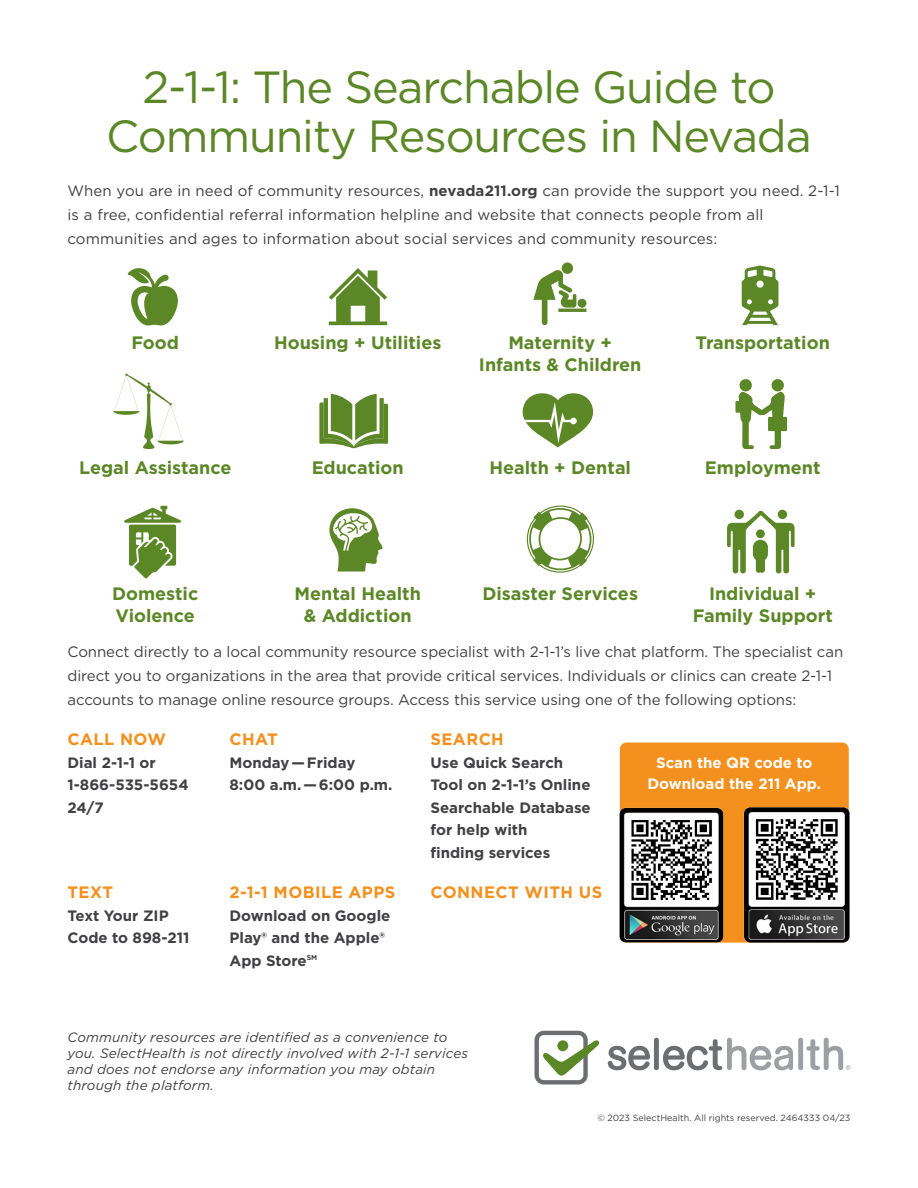
<style>
.page{position:relative;width:918px;height:1188px;background:#fff}
.page>*{position:absolute;margin:0;border:0;box-sizing:border-box;transform-origin:0 0}
._2016_Headline__Lg_G{font:45px/48.6px "Gotham";letter-spacing:-.025em;color:#5c8727;text-align:center}
.resources{font:700 18px/21.6px "Gotham";color:#5c8727;text-align:center}
._2016_Subhead__Gotha{font:700 16.5px "Gotham";letter-spacing:.025em;color:#f4901d}
.Orange_Subheading{font:700 16.5px "Gotham";letter-spacing:.025em;color:#f4901d}
._2016_Body_Copy__Got{font:15px/24px "Gotham";letter-spacing:-.005em;color:#414042}
.callouts{font:700 15px/22.5px "Gotham";color:#414042}
.callouts-2{font:700 15px/21px "Gotham";color:#fff;text-align:center}
._2016_Body_Copy__Got-2{font:italic 13.5px/16.2px "Gotham";letter-spacing:.01em;color:#414042}
.t1{font:9px "Gotham";color:#414042}
.s1{font-weight:700}
</style>
<div class="page">
<svg style="left:127px;top:268px;width:51px;height:57px"></svg>
<svg style="left:329px;top:268px;width:58px;height:57px"></svg>
<svg style="left:742px;top:266px;width:36px;height:59px"></svg>
<svg style="left:533px;top:262px;width:53px;height:63px"></svg>
<svg style="left:319px;top:394px;width:69px;height:54px"></svg>
<svg style="left:523px;top:393px;width:70px;height:54px"></svg>
<svg style="left:113px;top:373px;width:71px;height:76px"></svg>
<svg style="left:736px;top:379px;width:51px;height:70px"></svg>
<svg style="left:535px;top:1031px;width:65px;height:53px"></svg>
<svg style="left:608px;top:1046px;width:42px;height:24px"></svg>
<div style="left:654px;top:1038px;width:5px;height:32px;background:#6d6e71;border-radius:2px"></div>
<div style="left:798px;top:1038px;width:5px;height:32px;background:#9d9fa2;border-radius:2px"></div>
<svg style="left:663px;top:1038px;width:130px;height:32px"></svg>
<svg style="left:806px;top:1038px;width:44px;height:32px"></svg>
<svg style="left:526px;top:505px;width:68px;height:68px"></svg>
<svg style="left:727px;top:511px;width:68px;height:62px"></svg>
<div style="left:756px;top:529px;width:9px;height:9px;background:#5c8727;border-radius:50%"></div>
<svg style="left:329px;top:508px;width:54px;height:64px"></svg>
<svg style="left:124px;top:506px;width:57px;height:73px"></svg>
<div style="left:620px;top:742px;width:229px;height:201px;background:#f4901d;border-radius:7px"></div>
<img style="left:619px;top:808px;width:105px;height:135px">
<img style="left:743px;top:808px;width:107px;height:135px">
<p class="_2016_Headline__Lg_G" style="left:106px;top:62px;width:707px">2-1-1: The Searchable Guide to<br>Community Resources in Nevada</p>
<p class="_2016_Body_Copy__Got" style="left:68px;top:179px;width:774px">When you are in need of community resources, <span class="s1">nevada211.org</span> can provide the support you need. 2-1-1 is a free, confidential referral information helpline and website that connects people from all communities and ages to information about social services and community resources:</p>
<p class="resources" style="left:131px;top:332px;width:49px">Food</p>
<p class="resources" style="left:274px;top:332px;width:169px">Housing + Utilities</p>
<p class="resources" style="left:508px;top:332px;width:105px">Maternity +</p>
<p class="resources" style="left:696px;top:332px;width:136px">Transportation</p>
<p class="resources" style="left:479px;top:353px;width:164px">Infants &amp; Children</p>
<p class="resources" style="left:79px;top:457px;width:154px">Legal Assistance</p>
<p class="resources" style="left:312px;top:457px;width:94px">Education</p>
<p class="resources" style="left:489px;top:457px;width:143px">Health + Dental</p>
<p class="resources" style="left:705px;top:457px;width:117px">Employment</p>
<p class="resources" style="left:112px;top:583px;width:88px;text-align:left">Domestic<br>Violence</p>
<p class="resources" style="left:295px;top:583px;width:128px">Mental Health &amp; Addiction</p>
<p class="resources" style="left:482px;top:583px;width:157px">Disaster Services</p>
<p class="resources" style="left:693px;top:583px;width:142px">Individual +<br>Family Support</p>
<p class="_2016_Body_Copy__Got" style="left:68px;top:639px;width:777px">Connect directly to a local community resource specialist with 2-1-1’s live chat platform. The specialist can direct you to organizations in the area that provide critical services. Individuals or clinics can create 2-1-1 accounts to manage online resource groups. Access this service using one of the following options:</p>
<p class="_2016_Subhead__Gotha" style="left:68px;top:728px;width:100px">CALL NOW</p>
<p class="callouts" style="left:68px;top:751px;width:123px">Dial 2-1-1 or<br>1-866-535-5654<br>24/7</p>
<p class="_2016_Subhead__Gotha" style="left:68px;top:881px;width:47px">TEXT</p>
<p class="callouts" style="left:68px;top:904px;width:124px">Text Your ZIP<br>Code to 898-211</p>
<p class="_2016_Subhead__Gotha" style="left:230px;top:728px;width:50px">CHAT</p>
<p class="callouts" style="left:230px;top:751px;width:127px">Monday — Friday</p>
<p class="callouts" style="left:230px;top:774px;width:165px">8:00 a.m. — 6:00 p.m.</p>
<p class="_2016_Subhead__Gotha" style="left:230px;top:881px;width:167px">2-1-1 MOBILE APPS</p>
<p class="callouts" style="left:230px;top:904px;width:162px">Download on Google<br>Play® and the Apple®<br>App Store<sup>SM</sup></p>
<p class="_2016_Subhead__Gotha" style="left:430px;top:728px;width:75px">SEARCH</p>
<p class="callouts" style="left:430px;top:751px;width:162px">Use Quick Search<br>Tool on 2-1-1’s Online<br>Searchable Database for help with<br>finding services</p>
<p class="Orange_Subheading" style="left:430px;top:881px;width:173px">CONNECT WITH US</p>
<p class="_2016_Body_Copy__Got-2" style="left:68px;top:1028px;width:402px">Community resources are identified as a convenience to you. SelectHealth is not directly involved with 2-1-1 services and does not endorse any information you may obtain through the platform.</p>
<p class="callouts-2" style="left:648px;top:752px;width:175px">Scan the QR code to<br>Download the 211 App.</p>
<p class="t1" style="left:597px;top:1112px;width:255px">© 2023 SelectHealth. All rights reserved. 2464333 04/23</p>
</div>
